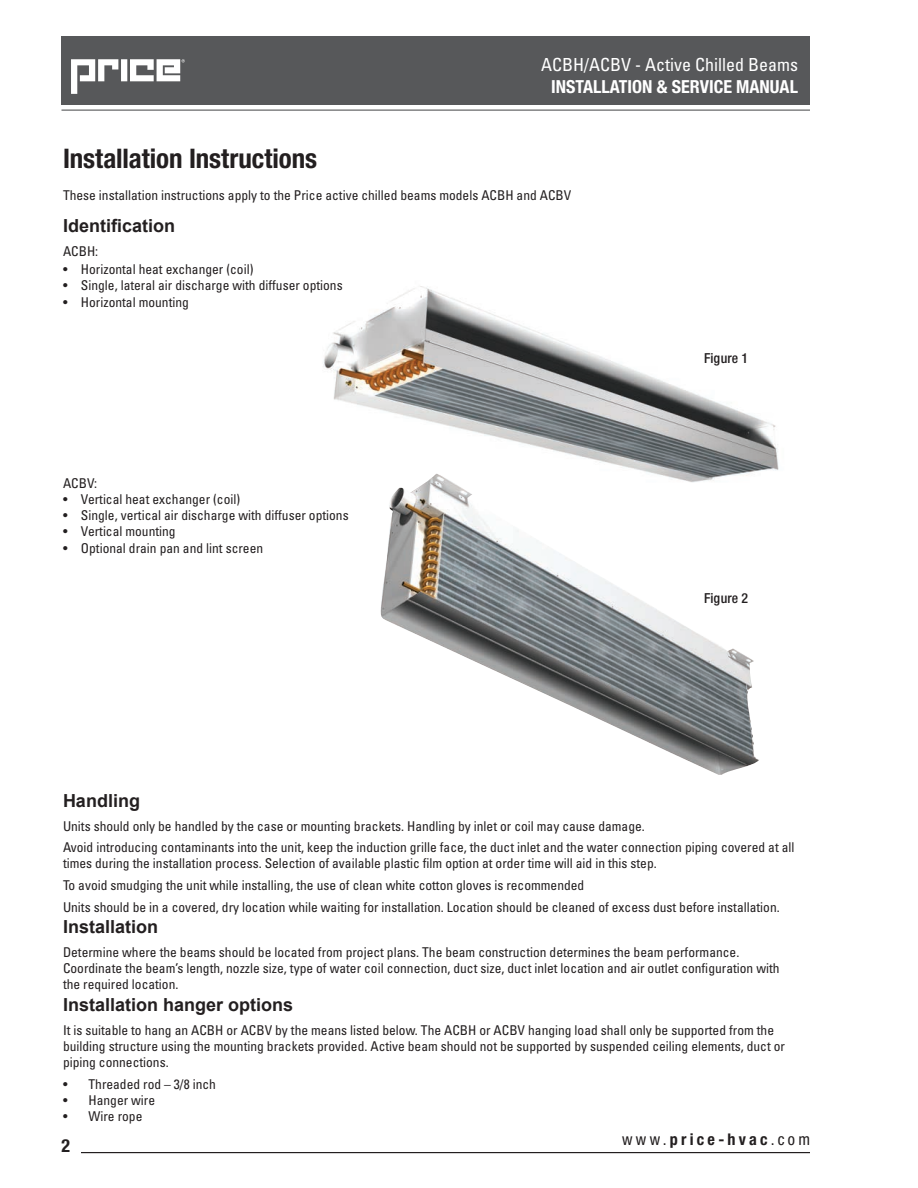
<style>
.page{position:relative;width:918px;height:1188px;background:#fff}
.page>*{position:absolute;margin:0;border:0;box-sizing:border-box;transform-origin:0 0}
.t1{font:700 condensed 27px "Helvetica Neue LT Std";color:#231f20}
.t2{font:700 18px "Arial";color:#231f20}
.t3{font:condensed 18px "Univers LT Std";color:#fff}
.t4{font:700 condensed 18px "Helvetica Neue";color:#fff}
.t5{font:700 condensed 18px "Helvetica Neue LT Std";color:#231f20}
.t6{font:700 condensed 16.2px "Helvetica Neue LT Std";letter-spacing:.2em;color:#231f20}
.t7{font:500 condensed 13.8px "Helvetica Neue LT Std";color:#231f20}
.t8{font:condensed 13.5px/16.2px "Univers LT Std";color:#231f20}
.s1{font-weight:400}
</style>
<div class="page">
<img style="left:323px;top:286px;width:456px;height:188px">
<div style="left:62px;top:36px;width:748px;height:69px;background:#57585a"></div>
<hr style="left:81px;top:1152px;width:729px;height:1px;background:#231f20">
<hr style="left:62px;top:110px;width:748px;height:1px;background:#57585a">
<svg style="left:71px;top:59px;width:47px;height:35px"></svg>
<div style="left:121px;top:59px;width:6px;height:22px;background:#fff"></div>
<svg style="left:130px;top:59px;width:55px;height:22px"></svg>
<img style="left:380px;top:474px;width:379px;height:301px">
<h2 class="t3" style="left:541px;top:53px;width:258px">ACBH/ACBV - Active Chilled Beams</h2>
<h2 class="t4" style="left:551px;top:75px;width:248px">INSTALLATION &amp; SERVICE MANUAL</h2>
<h1 class="t1" style="left:63px;top:142px;width:256px">Installation Instructions</h1>
<p class="t8" style="left:63px;top:187px;width:510px">These installation instructions apply to the Price active chilled beams models ACBH and ACBV</p>
<h2 class="t2" style="left:63px;top:214px;width:114px">Identification</h2>
<p class="t8" style="left:63px;top:243px;width:37px">ACBH:</p>
<p class="t8" style="left:63px;top:261px;width:192px">• Horizontal heat exchanger (coil)</p>
<p class="t8" style="left:63px;top:277px;width:281px">• Single, lateral air discharge with diffuser options</p>
<p class="t8" style="left:63px;top:293px;width:127px">• Horizontal mounting</p>
<p class="t8" style="left:63px;top:475px;width:36px">ACBV:</p>
<p class="t8" style="left:63px;top:491px;width:179px">• Vertical heat exchanger (coil)</p>
<p class="t8" style="left:63px;top:507px;width:287px">• Single, vertical air discharge with diffuser options</p>
<p class="t8" style="left:63px;top:523px;width:114px">• Vertical mounting</p>
<p class="t8" style="left:63px;top:539px;width:202px">• Optional drain pan and lint screen</p>
<p class="t7" style="left:704px;top:350px;width:45px">Figure 1</p>
<p class="t7" style="left:704px;top:590px;width:45px">Figure 2</p>
<h2 class="t2" style="left:63px;top:789px;width:79px">Handling</h2>
<p class="t8" style="left:63px;top:815px;width:733px;line-height:21.6px">Units should only be handled by the case or mounting brackets. Handling by inlet or coil may cause damage.<br>Avoid introducing contaminants into the unit, keep the induction grille face, the duct inlet and the water connection piping covered at all</p>
<p class="t8" style="left:63px;top:853px;width:718px;line-height:21.6px">times during the installation process. Selection of available plastic film option at order time will aid in this step.<br>To avoid smudging the unit while installing, the use of clean white cotton gloves is recommended<br>Units should be in a covered, dry location while waiting for installation. Location should be cleaned of excess dust before installation.</p>
<h2 class="t2" style="left:63px;top:915px;width:97px">Installation</h2>
<p class="t8" style="left:63px;top:944px;width:718px">Determine where the beams should be located from project plans. The beam construction determines the beam performance.<br>Coordinate the beam’s length, nozzle size, type of water coil connection, duct size, duct inlet location and air outlet configuration with the required location.</p>
<h2 class="t2" style="left:63px;top:993px;width:232px">Installation hanger options</h2>
<p class="t8" style="left:63px;top:1022px;width:724px">It is suitable to hang an ACBH or ACBV by the means listed below. The ACBH or ACBV hanging load shall only be supported from the building structure using the mounting brackets provided. Active beam should not be supported by suspended ceiling elements, duct or piping connections.</p>
<p class="t8" style="left:63px;top:1076px;width:154px">• Threaded rod – 3/8 inch</p>
<p class="t8" style="left:63px;top:1092px;width:94px">• Hanger wire</p>
<p class="t8" style="left:63px;top:1108px;width:81px">• Wire rope</p>
<h2 class="t5" style="left:62px;top:1135px;width:10px">2</h2>
<p class="t6" style="left:622px;top:1130px;width:189px"><span class="s1">www.</span>price-hvac<span class="s1">.com</span></p>
</div>
